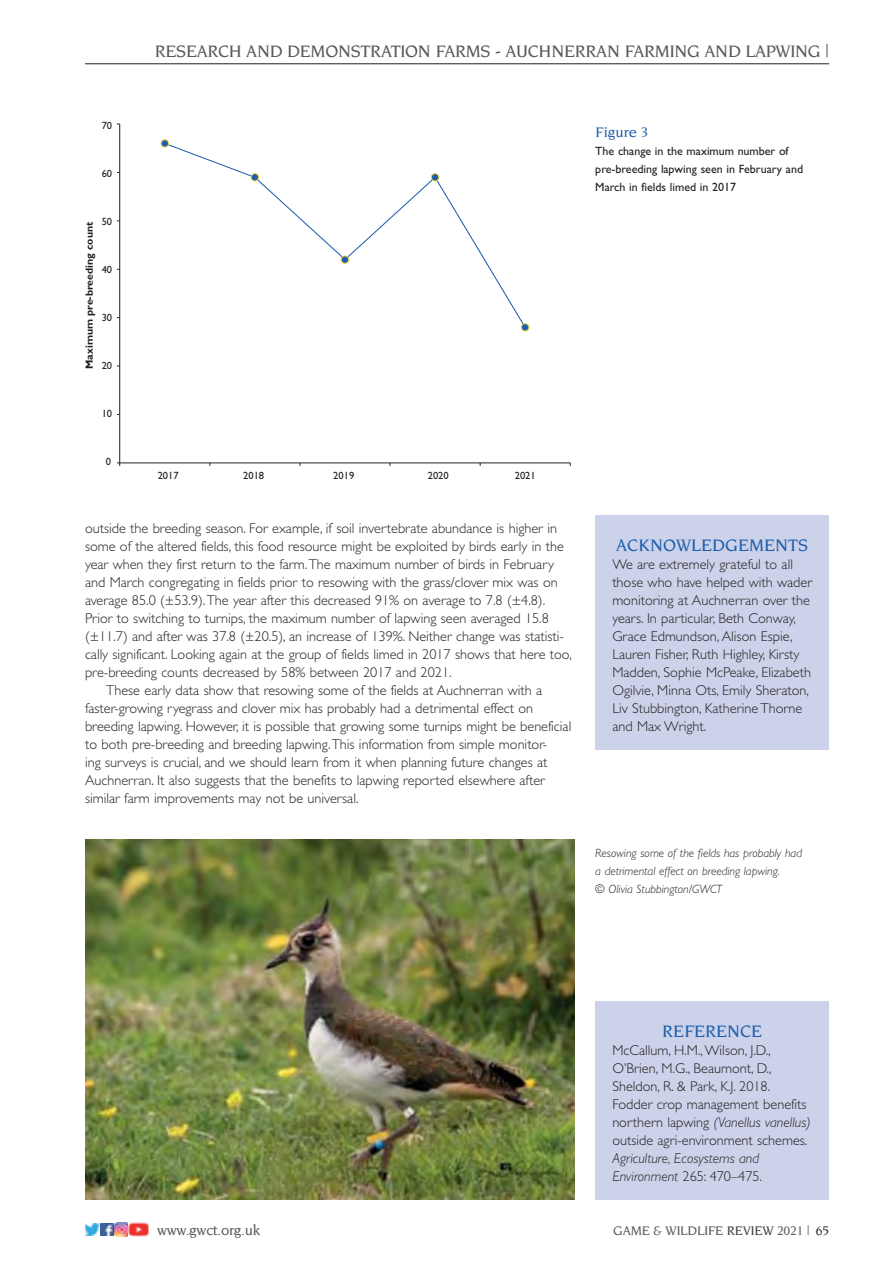
<style>
.page{position:relative;width:893px;height:1263px;background:#fff}
.page>*{position:absolute;margin:0;border:0;box-sizing:border-box;transform-origin:0 0}
.t1{font:500 18px "Novarese LT";letter-spacing:-.015em;color:#58595b}
.t2{font:500 18px "Novarese LT";color:#1f5fad}
.t3{font:500 15px "Novarese LT";letter-spacing:-.015em;color:#58595b}
.t4{font:500 15px "Novarese LT";color:#1f5fad}
.t5{font:300 14.25px/18px "Gill Sans";color:#231f20}
.t6{font:italic 300 14.25px/18px "Gill Sans";color:#231f20}
.t7{font:500 13.5px "Novarese LT";letter-spacing:-.015em;color:#58595b}
.t8{font:italic 300 12px/18px "Gill Sans";color:#231f20}
.t9{font:12px/18px "Gill Sans";color:#231f20}
.t10{font:10.5px "Gill Sans";color:#231f20}
.t11{font:700 10.5px "Gill Sans";color:#231f20}
.s1{font-style:italic}
.s2{font-style:normal}
.s3{color:#404041}
.s4{color:#231f20}
</style>
<div class="page">
<img style="left:85px;top:1223px;width:15px;height:12px">
<svg style="left:101px;top:1223px;width:27px;height:13px"></svg>
<img style="left:129px;top:1222px;width:19px;height:14px">
<hr style="left:119px;top:124px;width:1px;height:339px;background:#231f20">
<hr style="left:120px;top:463px;width:450px;height:1px;background:#231f20">
<svg style="left:163px;top:143px;width:360px;height:185px"></svg>
<div style="left:161px;top:140px;width:8px;height:7px;background:#1f5fad;border-radius:50%"></div>
<div style="left:161px;top:139px;width:8px;height:8px;border:1px solid #f0d23a;border-radius:50%"></div>
<div style="left:251px;top:174px;width:8px;height:7px;background:#1f5fad;border-radius:50%"></div>
<div style="left:251px;top:173px;width:8px;height:8px;border:1px solid #f0d23a;border-radius:50%"></div>
<div style="left:341px;top:256px;width:8px;height:7px;background:#1f5fad;border-radius:50%"></div>
<div style="left:341px;top:256px;width:8px;height:8px;border:1px solid #f0d23a;border-radius:50%"></div>
<div style="left:431px;top:174px;width:8px;height:7px;background:#1f5fad;border-radius:50%"></div>
<div style="left:431px;top:173px;width:8px;height:8px;border:1px solid #f0d23a;border-radius:50%"></div>
<div style="left:521px;top:324px;width:8px;height:7px;background:#1f5fad;border-radius:50%"></div>
<div style="left:521px;top:323px;width:8px;height:8px;border:1px solid #f0d23a;border-radius:50%"></div>
<div style="left:595px;top:515px;width:234px;height:234px;background:#ccd2ea"></div>
<div style="left:595px;top:1001px;width:234px;height:198px;background:#ccd2ea"></div>
<img style="left:85px;top:839px;width:489px;height:360px">
<hr style="left:85px;top:63px;width:744px;height:1px;background:#231f20">
<p class="t10" style="left:102px;top:122px;width:12px">70</p>
<p class="t10" style="left:102px;top:170px;width:12px">60</p>
<p class="t10" style="left:102px;top:218px;width:12px">50</p>
<p class="t11" style="left:86px;top:369px;width:148px;rotate:-90deg">Maximum pre-breeding count</p>
<p class="t10" style="left:102px;top:266px;width:12px">40</p>
<p class="t10" style="left:102px;top:314px;width:12px">30</p>
<p class="t10" style="left:102px;top:362px;width:12px">20</p>
<p class="t10" style="left:102px;top:410px;width:12px">10</p>
<p class="t10" style="left:106px;top:458px;width:7px">0</p>
<p class="t1" style="left:155px;top:44px;width:676px">RESEARCH AND DEMONSTRATION FARMS - AUCHNERRAN FARMING AND LAPWING |</p>
<p class="t4" style="left:595px;top:127px;width:54px">Figure 3</p>
<p class="t9" style="left:595px;top:143px;width:209px">The change in the maximum number of pre-breeding lapwing seen in February and<br>March in fields limed in 2017</p>
<p class="t10" style="left:158px;top:472px;width:22px">2017</p>
<p class="t10" style="left:243px;top:472px;width:22px">2018</p>
<p class="t10" style="left:333px;top:472px;width:22px">2019</p>
<p class="t10" style="left:428px;top:472px;width:22px">2020</p>
<p class="t10" style="left:515px;top:472px;width:22px">2021</p>
<p class="t5" style="left:85px;top:521px;width:473px">outside the breeding season. For example, if soil invertebrate abundance is higher in</p>
<p class="t5" style="left:85px;top:539px;width:480px">some of the altered fields, this food resource might be exploited by birds early in the</p>
<p class="t5" style="left:85px;top:557px;width:470px">year when they first return to the farm. The maximum number of birds in February</p>
<p class="t5" style="left:85px;top:575px;width:474px">and March congregating in fields prior to resowing with the grass/clover mix was on</p>
<p class="t5" style="left:85px;top:593px;width:462px">average 85.0 (±53.9). The year after this decreased 91% on average to 7.8 (±4.8).</p>
<p class="t5" style="left:85px;top:611px;width:465px">Prior to switching to turnips, the maximum number of lapwing seen averaged 15.8</p>
<p class="t5" style="left:85px;top:629px;width:480px">(±11.7) and after was 37.8 (±20.5), an increase of 139%. Neither change was statisti-</p>
<p class="t5" style="left:85px;top:647px;width:488px">cally significant. Looking again at the group of fields limed in 2017 shows that here too,</p>
<p class="t5" style="left:85px;top:665px;width:368px">pre-breeding counts decreased by 58% between 2017 and 2021.</p>
<p class="t5" style="left:106px;top:683px;width:437px">These early data show that resowing some of the fields at Auchnerran with a</p>
<p class="t5" style="left:85px;top:701px;width:450px">faster-growing ryegrass and clover mix has probably had a detrimental effect on</p>
<p class="t5" style="left:85px;top:719px;width:488px">breeding lapwing. However, it is possible that growing some turnips might be beneficial</p>
<p class="t5" style="left:85px;top:737px;width:464px">to both pre-breeding and breeding lapwing. This information from simple monitor-</p>
<p class="t5" style="left:85px;top:755px;width:464px">ing surveys is crucial, and we should learn from it when planning future changes at</p>
<p class="t5" style="left:85px;top:773px;width:461px">Auchnerran. It also suggests that the benefits to lapwing reported elsewhere after</p>
<p class="t5" style="left:85px;top:791px;width:275px">similar farm improvements may not be universal.</p>
<p class="t2" style="left:616px;top:538px;width:193px">ACKNOWLEDGEMENTS</p>
<p class="t5" style="left:612px;top:557px;width:201px">We are extremely grateful to all those who have helped with wader monitoring at Auchnerran over the years. In particular, Beth Conway,<br>Grace Edmundson, Alison Espie,<br>Lauren Fisher, Ruth Highley, Kirsty<br>Madden, Sophie McPeake, Elizabeth<br>Ogilvie, Minna Ots, Emily Sheraton,<br>Liv Stubbington, Katherine Thorne and Max Wright.</p>
<p class="t8" style="left:595px;top:845px;width:208px">Resowing some of the fields has probably had a detrimental effect on breeding lapwing.<br>© Olivia Stubbington/GWCT</p>
<p class="t2" style="left:662px;top:1024px;width:101px">REFERENCE</p>
<p class="t5" style="left:612px;top:1043px;width:200px">McCallum, H.M., Wilson, J.D., O’Brien, M.G., Beaumont, D., Sheldon, R. &amp; Park, K.J. 2018.<br>Fodder crop management benefits northern lapwing <span class="s1">(Vanellus vanellus) </span>outside agri-environment schemes.</p>
<p class="t6" style="left:612px;top:1151px;width:151px">Agriculture, Ecosystems and<br>Environment <span class="s2">265: 470–475.</span></p>
<p class="t3" style="left:157px;top:1225px;width:105px">www.gwct.org.uk</p>
<p class="t7" style="left:613px;top:1226px;width:218px">GAME &amp; WILDLIFE <span class="s3">REVIEW</span> 2021 | <span class="s4">65</span></p>
</div>
